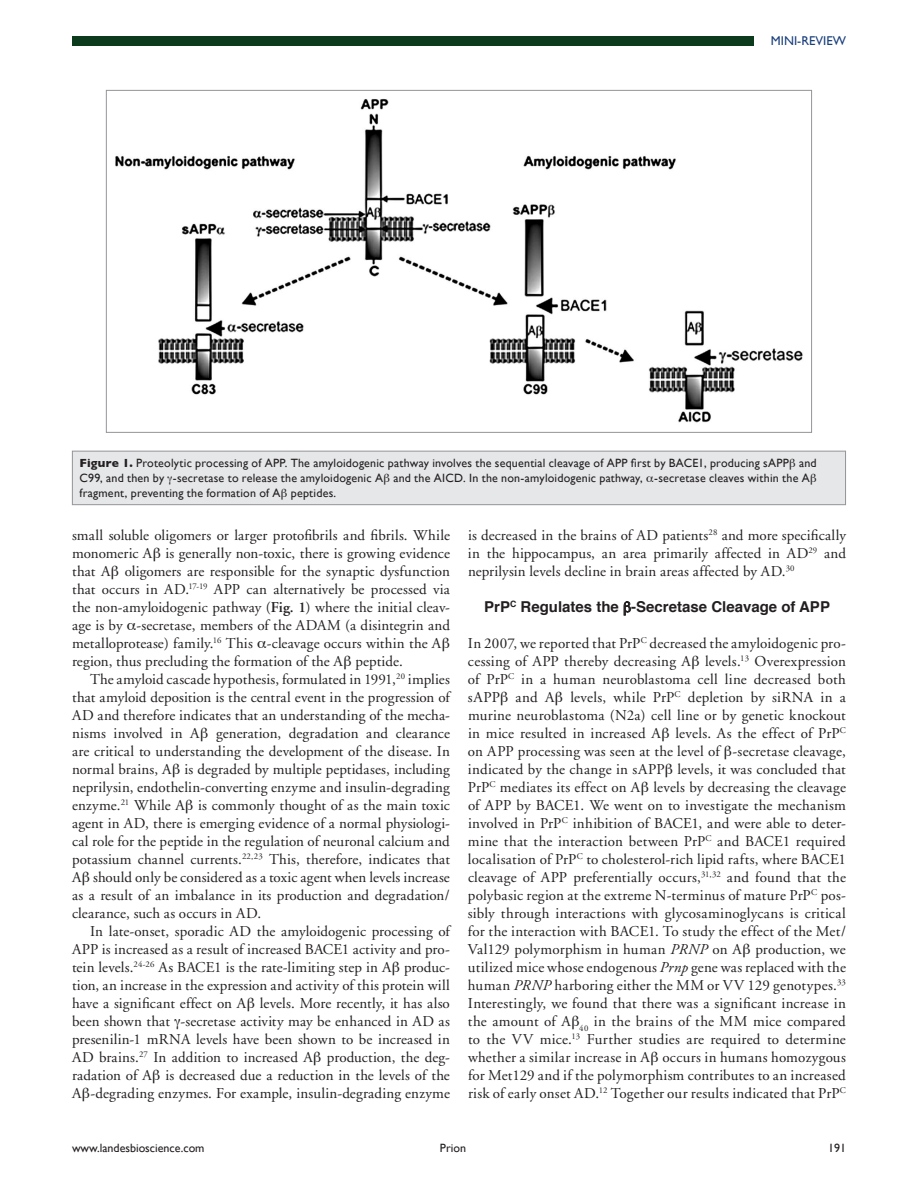
<style>
.page{position:relative;width:918px;height:1188px;background:#fff}
.page>*{position:absolute;margin:0;border:0;box-sizing:border-box;transform-origin:0 0}
.Body_text_First_Line{font:15px/18px "Adobe Garamond";letter-spacing:.01em;color:#231f20;text-align:justify}
.Body_text{font:15px/18px "Adobe Garamond";letter-spacing:.01em;color:#231f20;text-align:justify}
.Heading{font:700 15px "Helvetica";color:#231f20}
.DEPARTMENT{font:12.75px "Gill Sans";color:#193f7c}
.Figure_Legend{font:12px/15px "Gill Sans";letter-spacing:.015em;color:#231f20}
.s1{font-weight:700}
.s2{font-weight:600}
.s3{font-style:italic}
</style>
<div class="page">
<div style="left:72px;top:36px;width:682px;height:10px;background:#0b3b1c"></div>
<img style="left:115px;top:99px;width:688px;height:324px">
<div style="left:72px;top:451px;width:774px;height:54px;background:#e6e7e9"></div>
<div style="left:72px;top:451px;width:774px;height:54px;border:1px solid #939598"></div>
<svg style="left:623px;top:601px;width:8px;height:15px"></svg>
<p class="DEPARTMENT" style="left:771px;top:33px;width:39px">Mini-REVIEW</p>
<p class="Figure_Legend" style="left:79px;top:455px;width:739px"><span class="s1">Figure 1.</span> Proteolytic processing of APP. The amyloidogenic pathway involves the sequential cleavage of APP first by BACE1, producing sAPP and<br>C99, and then by -secretase to release the amyloidogenic A and the AI CD. I n the non-amyloidogenic pathway, -secretase cleaves within the A fragment, preventing the formation of A peptides.</p>
<p class="Body_text_First_Line" style="left:72px;top:527px;width:379px;text-align:left">small soluble oligomers or larger protofibrils and fibrils. While monomeric A is generally non-toxic, there is growing evidence that A oligomers are responsible for the synaptic dysfunction that occurs in AD.<sup>17-19</sup> APP can alternatively be processed via the non-amyloidogenic pathway (<span class="s2">Fig. 1</span>) where the initial cleav&shy;age is by -secretase, members of the ADAM (a disintegrin and metalloprotease) family.<sup>16</sup> This -cleavage occurs within the A region, thus precluding the formation of the A peptide.</p>
<p class="Body_text" style="left:72px;top:671px;width:379px;text-indent:18px">The amyloid cascade hypothesis, formulated in 1991,<sup>20</sup> implies that amyloid deposition is the central event in the progression of AD and therefore indicates that an understanding of the mecha&shy;nisms involved in A generation, degradation and clearance are critical to understanding the development of the disease. In normal brains, A is degraded by multiple peptidases, including neprilysin, endothelin-converting enzyme and insulin-degrading enzyme.<sup>21</sup> While A is commonly thought of as the main toxic agent in AD, there is emerging evidence of a normal physiologi&shy;cal role for the peptide in the regulation of neuronal calcium and potassium channel currents.<sup>22,23</sup> This, therefore, indicates that A should only be considered as a toxic agent when levels increase as a result of an imbalance in its production and degradation/ clearance, such as occurs in AD.</p>
<p class="Body_text" style="left:72px;top:923px;width:379px;text-indent:18px">In late-onset, sporadic AD the amyloidogenic processing of APP is increased as a result of increased BACE1 activity and pro&shy;tein levels.<sup>24-26</sup> As BACE1 is the rate-limiting step in A produc&shy;tion, an increase in the expression and activity of this protein will have a significant effect on A levels. More recently, it has also been shown that -secretase activity may be enhanced in AD as presenilin-1 mRNA levels have been shown to be increased in AD brains.<sup>27</sup> In addition to increased A production, the deg&shy;radation of A is decreased due a reduction in the levels of the A -degrading enzymes. For example, insulin-degrading enzyme</p>
<p class="Body_text" style="left:468px;top:527px;width:379px">is decreased in the brains of AD patients<sup>28</sup> and more specifically in the hippocampus, an area primarily affected in AD<sup>29</sup> and neprilysin levels decline in brain areas affected by AD.<sup>30</sup></p>
<p class="Heading" style="left:484px;top:596px;width:347px">PrP<sup>C</sup> Regulates the -Secretase Cleavage of APP</p>
<p class="Body_text_First_Line" style="left:468px;top:635px;width:380px">In 2007, we reported that PrP<sup>C</sup> decreased the amyloidogenic pro&shy;cessing of APP thereby decreasing A levels.<sup>13</sup> Overexpression of PrP<sup>C</sup> in a human neuroblastoma cell line decreased both sAPP and A levels, while PrP<sup>C</sup> depletion by siRNA in a murine neuroblastoma (N2a) cell line or by genetic knockout in mice resulted in increased A levels. As the effect of PrP<sup>C </sup>on APP processing was seen at the level of -secretase cleavage, indicated by the change in sAPP levels, it was concluded that PrP<sup>C</sup> mediates its effect on A levels by decreasing the cleavage of APP by BACE1. We went on to investigate the mechanism involved in PrP<sup>C</sup> inhibition of BACE1, and were able to deter&shy;mine that the interaction between PrP<sup>C</sup> and BACE1 required localisation of PrP<sup>C</sup> to cholesterol-rich lipid rafts, where BACE1 cleavage of APP preferentially occurs,<sup>31,32</sup> and found that the polybasic region at the extreme N-terminus of mature PrP<sup>C</sup> pos&shy;sibly through interactions with glycosaminoglycans is critical for the interaction with BACE1. To study the effect of the Met/ Val129 polymorphism in human <span class="s3">PRNP</span> on A production, we utilized mice whose endogenous <span class="s3">Prnp</span> gene was replaced with the human <span class="s3">PRNP</span> harboring either the MM or VV 129 genotypes.<sup>33<br></sup>Interestingly, we found that there was a significant increase in the amount of A <sub>40</sub> in the brains of the MM mice compared to the VV mice.<sup>13</sup> Further studies are required to determine whether a similar increase in A occurs in humans homozygous for Met129 and if the polymorphism contributes to an increased risk of early onset AD.<sup>12</sup> Together our results indicated that PrP<sup>C</sup></p>
<p class="Figure_Legend" style="left:72px;top:1140px;width:134px">www.landesbioscience.com</p>
<p class="Figure_Legend" style="left:440px;top:1140px;width:28px">Prion</p>
<p class="Figure_Legend" style="left:828px;top:1140px;width:19px">191</p>
</div>
